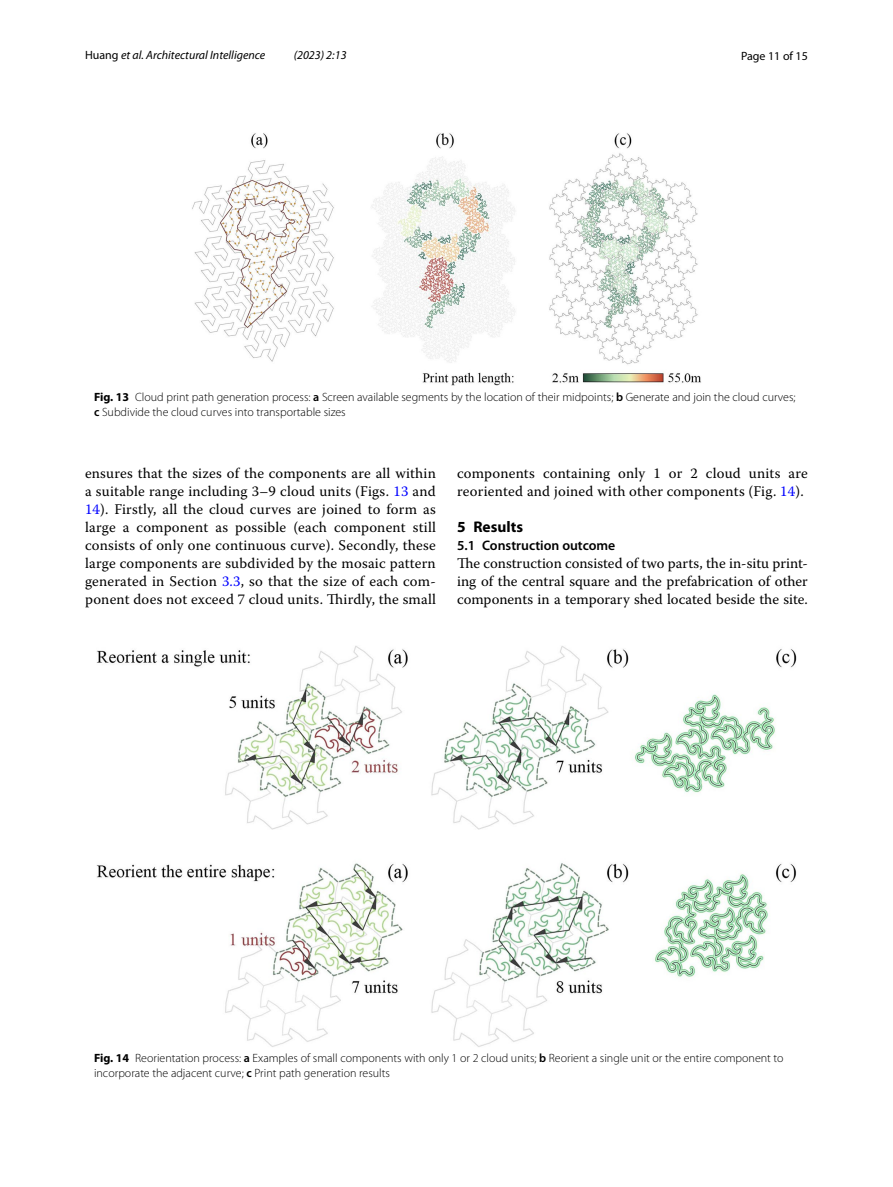
<style>
.page{position:relative;width:893px;height:1187px;background:#fff}
.page>*{position:absolute;margin:0;border:0;box-sizing:border-box;transform-origin:0 0}
.t1{font:700 15.45px "Myriad Pro";color:#000}
.t2{font:14.7px/18px "Warnock Pro";letter-spacing:.015em;color:#000;text-align:justify}
.t3{font:600 13.8px "Myriad Pro";color:#000}
.t4{font:300 12px/15px "Myriad Pro";color:#000}
.t5{font:italic 12px "Myriad Pro";color:#000}
.t6{font:12px "Myriad Pro";color:#000}
.s1{font-style:normal}
.s2{font-weight:700}
.s3{font-weight:600}
.s4{color:#00f}
</style>
<div class="page">
<img style="left:192px;top:133px;width:509px;height:252px">
<img style="left:96px;top:646px;width:701px;height:400px">
<p class="t5" style="left:85px;top:48px;width:182px"><span class="s1">Huang</span> et al. Architectural Intelligence</p>
<p class="t5" style="left:294px;top:48px;width:54px">(2023) 2:13</p>
<p class="t6" style="left:741px;top:48px;width:68px">Page 11 of 15</p>
<p class="t4" style="left:94px;top:389px;width:703px"><span class="s2">Fig. 13</span> Cloud print path generation process: <span class="s3">a</span> Screen available segments by the location of their midpoints; <span class="s3">b</span> Generate and join the cloud curves; <span class="s3">c</span> Subdivide the cloud curves into transportable sizes</p>
<p class="t2" style="left:85px;top:464px;width:352px">ensures that the sizes of the components are all within a suitable range including 3–9 cloud units (Figs. <span class="s4">13</span> and <span class="s4">14</span>). Firstly, all the cloud curves are joined to form as large a component as possible (each component still consists of only one continuous curve). Secondly, these large components are subdivided by the mosaic pattern generated in Section <span class="s4">3.3</span>, so that the size of each com&shy;ponent does not exceed 7 cloud units. Thirdly, the small</p>
<p class="t2" style="left:457px;top:464px;width:352px">components containing only 1 or 2 cloud units are reoriented and joined with other components (Fig. <span class="s4">14</span>).</p>
<p class="t1" style="left:457px;top:517px;width:67px">5 Results</p>
<p class="t3" style="left:457px;top:537px;width:160px">5.1 Construction outcome</p>
<p class="t2" style="left:457px;top:554px;width:352px">The construction consisted of two parts, the in-situ print&shy;ing of the central square and the prefabrication of other components in a temporary shed located beside the site.</p>
<p class="t4" style="left:94px;top:1050px;width:691px"><span class="s2">Fig. 14</span> Reorientation process: <span class="s3">a</span> Examples of small components with only 1 or 2 cloud units; <span class="s3">b</span> Reorient a single unit or the entire component to incorporate the adjacent curve; <span class="s3">c</span> Print path generation results</p>
</div>
